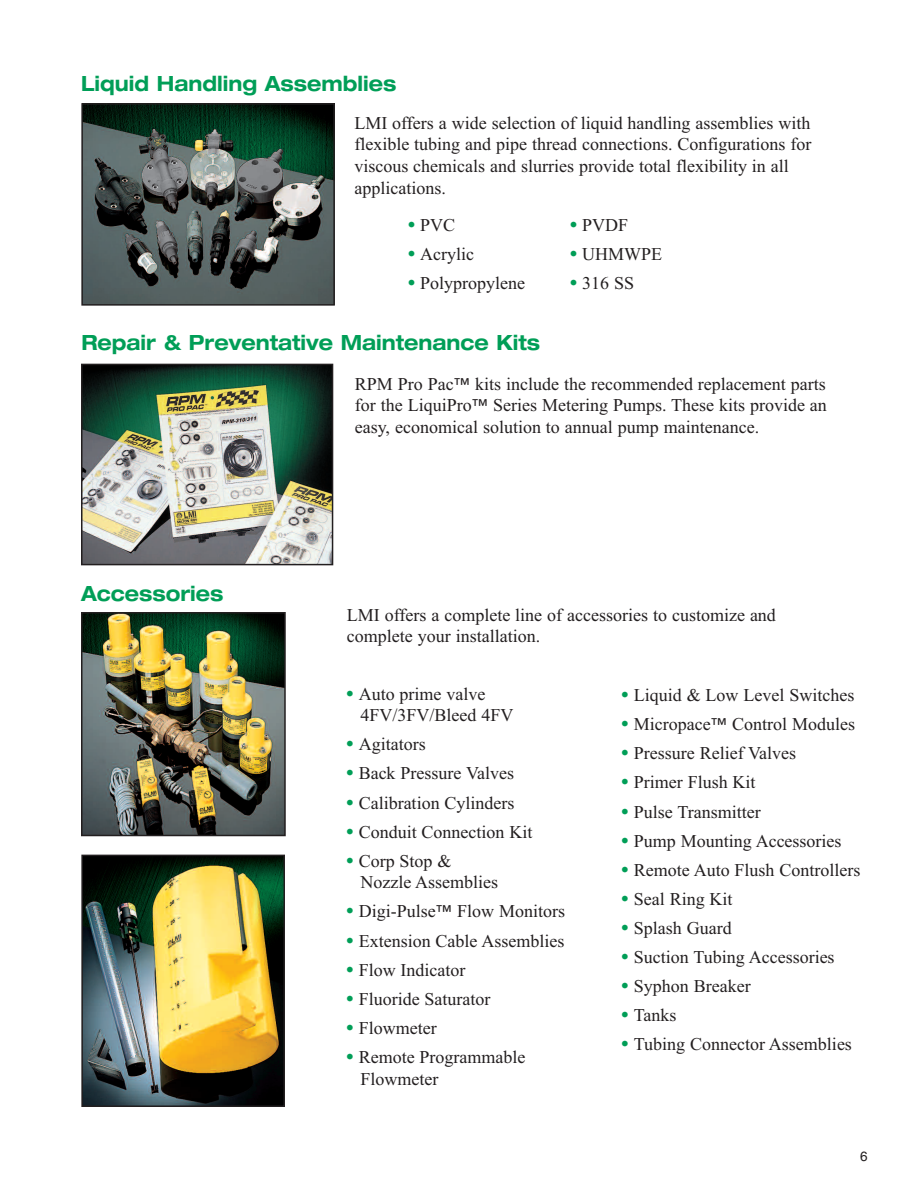
<style>
.page{position:relative;width:918px;height:1188px;background:#fff}
.page>*{position:absolute;margin:0;border:0;box-sizing:border-box;transform-origin:0 0}
.t1{font:700 expanded 21px "Helvetica Neue";color:#009e57;scale:.9 1}
.t2{font:18px/21.6px "Times New Roman";color:#231f20}
.t3{font:13.5px "Helvetica";color:#231f20}
.s1{font-family:"Helvetica";color:#009e57}
.s2{font-family:"Helvetica";font-size:16.5px}
</style>
<div class="page">
<img style="left:84px;top:106px;width:248px;height:197px">
<div style="left:81px;top:103px;width:254px;height:203px;border:2px solid #231f20"></div>
<img style="left:84px;top:367px;width:246px;height:195px">
<div style="left:81px;top:364px;width:252px;height:201px;border:2px solid #231f20"></div>
<img style="left:84px;top:615px;width:199px;height:218px">
<div style="left:81px;top:612px;width:205px;height:224px;border:2px solid #231f20"></div>
<img style="left:84px;top:858px;width:198px;height:246px">
<div style="left:81px;top:855px;width:204px;height:252px;border:2px solid #231f20"></div>
<p class="t1" style="left:81px;top:76px;width:352px">Liquid Handling Assemblies</p>
<p class="t2" style="left:354px;top:112px;width:459px">LMI offers a wide selection of liquid handling assemblies with flexible tubing and pipe thread connections. Configurations for viscous chemicals and slurries provide total flexibility in all applications.</p>
<p class="t2" style="left:408px;top:214px;width:48px"><span class="s1">•</span> PVC</p>
<p class="t2" style="left:570px;top:214px;width:59px"><span class="s1">•</span> PVDF</p>
<p class="t2" style="left:408px;top:243px;width:67px"><span class="s1">•</span> Acrylic</p>
<p class="t2" style="left:570px;top:243px;width:93px"><span class="s1">•</span> UHMWPE</p>
<p class="t2" style="left:408px;top:272px;width:118px"><span class="s1">•</span> Polypropylene</p>
<p class="t2" style="left:570px;top:272px;width:65px"><span class="s1">•</span> 316 SS</p>
<p class="t1" style="left:81px;top:335px;width:511px">Repair &amp; Preventative Maintenance Kits</p>
<p class="t2" style="left:355px;top:372px;width:474px;text-align:justify">RPM Pro Pac<span class="s2">™</span> kits include the recommended replacement parts for the LiquiPro<span class="s2">™</span> Series Metering Pumps. These kits provide an easy, economical solution to annual pump maintenance.</p>
<p class="t1" style="left:81px;top:586px;width:160px">Accessories</p>
<p class="t2" style="left:347px;top:604px;width:431px;line-height:21px">LMI offers a complete line of accessories to customize and complete your installation.</p>
<p class="t2" style="left:360px;top:684px;width:154px;line-height:21px;text-indent:-13px"><span class="s1">•</span> Auto prime valve<br>4FV/3FV/Bleed 4FV</p>
<p class="t2" style="left:347px;top:733px;width:80px"><span class="s1">•</span> Agitators</p>
<p class="t2" style="left:347px;top:762px;width:169px"><span class="s1">•</span> Back Pressure Valves</p>
<p class="t2" style="left:347px;top:792px;width:169px"><span class="s1">•</span> Calibration Cylinders</p>
<p class="t2" style="left:347px;top:821px;width:187px"><span class="s1">•</span> Conduit Connection Kit</p>
<p class="t2" style="left:360px;top:850px;width:139px;text-indent:-13px"><span class="s1">•</span> Corp Stop &amp;<br>Nozzle Assemblies</p>
<p class="t2" style="left:347px;top:900px;width:220px"><span class="s1">•</span> Digi-Pulse<span class="s2">™</span> Flow Monitors</p>
<p class="t2" style="left:347px;top:930px;width:219px"><span class="s1">•</span> Extension Cable Assemblies</p>
<p class="t2" style="left:347px;top:959px;width:120px"><span class="s1">•</span> Flow Indicator</p>
<p class="t2" style="left:347px;top:988px;width:145px"><span class="s1">•</span> Fluoride Saturator</p>
<p class="t2" style="left:347px;top:1017px;width:91px"><span class="s1">•</span> Flowmeter</p>
<p class="t2" style="left:360px;top:1046px;width:167px;text-indent:-13px"><span class="s1">•</span> Remote Programmable<br>Flowmeter</p>
<p class="t2" style="left:622px;top:684px;width:234px"><span class="s1">•</span> Liquid &amp; Low Level Switches</p>
<p class="t2" style="left:622px;top:713px;width:235px"><span class="s1">•</span> Micropace<span class="s2">™</span> Control Modules</p>
<p class="t2" style="left:622px;top:742px;width:176px"><span class="s1">•</span> Pressure Relief Valves</p>
<p class="t2" style="left:622px;top:771px;width:135px"><span class="s1">•</span> Primer Flush Kit</p>
<p class="t2" style="left:622px;top:801px;width:140px"><span class="s1">•</span> Pulse Transmitter</p>
<p class="t2" style="left:622px;top:830px;width:221px"><span class="s1">•</span> Pump Mounting Accessories</p>
<p class="t2" style="left:622px;top:859px;width:240px"><span class="s1">•</span> Remote Auto Flush Controllers</p>
<p class="t2" style="left:622px;top:888px;width:112px"><span class="s1">•</span> Seal Ring Kit</p>
<p class="t2" style="left:622px;top:917px;width:111px"><span class="s1">•</span> Splash Guard</p>
<p class="t2" style="left:622px;top:946px;width:214px"><span class="s1">•</span> Suction Tubing Accessories</p>
<p class="t2" style="left:622px;top:975px;width:130px"><span class="s1">•</span> Syphon Breaker</p>
<p class="t2" style="left:622px;top:1004px;width:56px"><span class="s1">•</span> Tanks</p>
<p class="t2" style="left:622px;top:1033px;width:232px"><span class="s1">•</span> Tubing Connector Assemblies</p>
<p class="t3" style="left:860px;top:1151px;width:9px">6</p>
</div>
